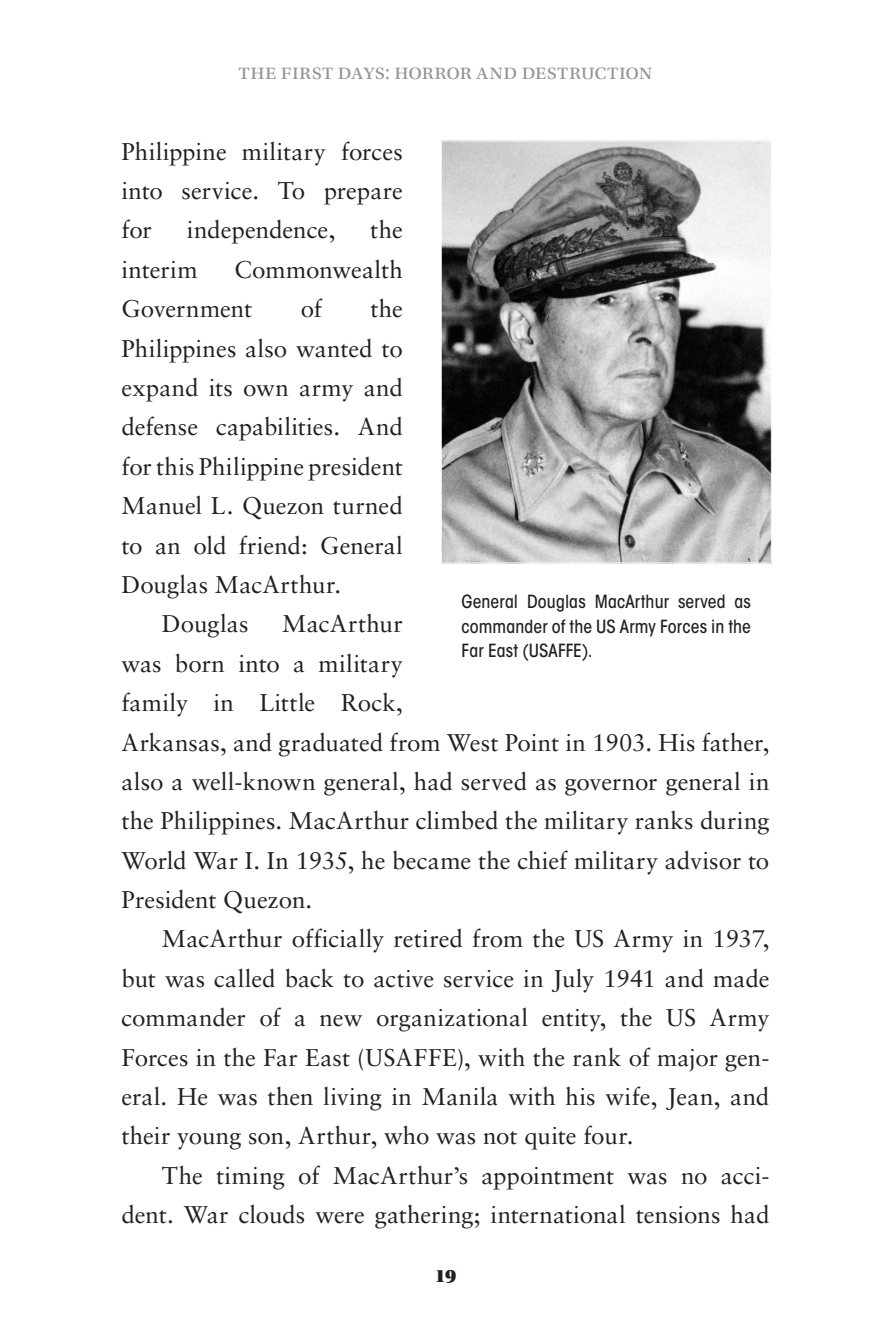
<style>
.page{position:relative;width:891px;height:1337px;background:#fff}
.page>*{position:absolute;margin:0;border:0;box-sizing:border-box;transform-origin:0 0}
.t1{font:24.3px/39.4px "Sabon LT Std";color:#231f20;text-align:justify}
.t2{font:22.5px "Utopia Std Subh";letter-spacing:.005em;color:#939598}
.t3{font:19.12px "Utopia Std Black Headline";color:#231f20}
.t4{font:500 condensed 18px/24.8px "ITC Avant Garde Std";letter-spacing:.005em;color:#231f20;text-align:justify}
</style>
<div class="page">
<img style="left:443px;top:143px;width:327px;height:418px">
<div style="left:441px;top:141px;width:331px;height:422px;border:1px solid #fff"></div>
<p class="t2" style="left:239px;top:63px;width:415px">The First Days: Horror and Destruction</p>
<p class="t1" style="left:121px;top:133px;width:283px">Philippine military forces into service. To prepare for</p>
<p class="t1" style="left:187px;top:212px;width:150px">independence,</p>
<p class="t1" style="left:370px;top:212px;width:34px">the</p>
<p class="t1" style="left:121px;top:252px;width:78px">interim</p>
<p class="t1" style="left:121px;top:252px;width:283px;text-indent:113px">Commonwealth<br>Government</p>
<p class="t1" style="left:301px;top:291px;width:23px">of</p>
<p class="t1" style="left:370px;top:291px;width:34px">the</p>
<p class="t1" style="left:121px;top:330px;width:283px">Philippines also wanted to</p>
<p class="t1" style="left:121px;top:370px;width:283px">expand its own army and</p>
<p class="t1" style="left:121px;top:409px;width:283px">defense capabilities. And</p>
<p class="t1" style="left:121px;top:448px;width:283px">for this Philippine president</p>
<p class="t1" style="left:121px;top:488px;width:283px">Manuel L. Quezon turned</p>
<p class="t1" style="left:121px;top:527px;width:283px">to an old friend: General</p>
<p class="t1" style="left:121px;top:567px;width:221px">Douglas MacArthur.</p>
<p class="t1" style="left:162px;top:606px;width:88px">Douglas</p>
<p class="t4" style="left:462px;top:590px;width:291px">General Douglas MacArthur served as commander of the US Army Forces in the Far East (USAFFE).</p>
<p class="t1" style="left:121px;top:606px;width:650px;text-align:left;text-indent:161px">MacArthur<br>was born into a military<br>family in Little Rock,<br>Arkansas, and graduated from West Point in 1903. His father, also a well-known general, had served as governor general in the Philippines. MacArthur climbed the military ranks during World War I. In 1935, he became the chief military advisor to President Quezon.</p>
<p class="t1" style="left:121px;top:921px;width:650px;text-indent:40px">MacArthur officially retired from the US Army in 1937, but was called back to active service in July 1941 and made commander of a new organizational entity, the US Army Forces in the Far East (USAFFE), with the rank of major gen&shy;eral. He was then living in Manila with his wife, Jean, and their young son, Arthur, who was not quite four.</p>
<p class="t1" style="left:121px;top:1157px;width:650px;text-align:right">The timing of MacArthur’s appointment was no acci&shy;dent. War clouds were gathering; international tensions had</p>
<p class="t3" style="left:435px;top:1267px;width:23px">19</p>
</div>
